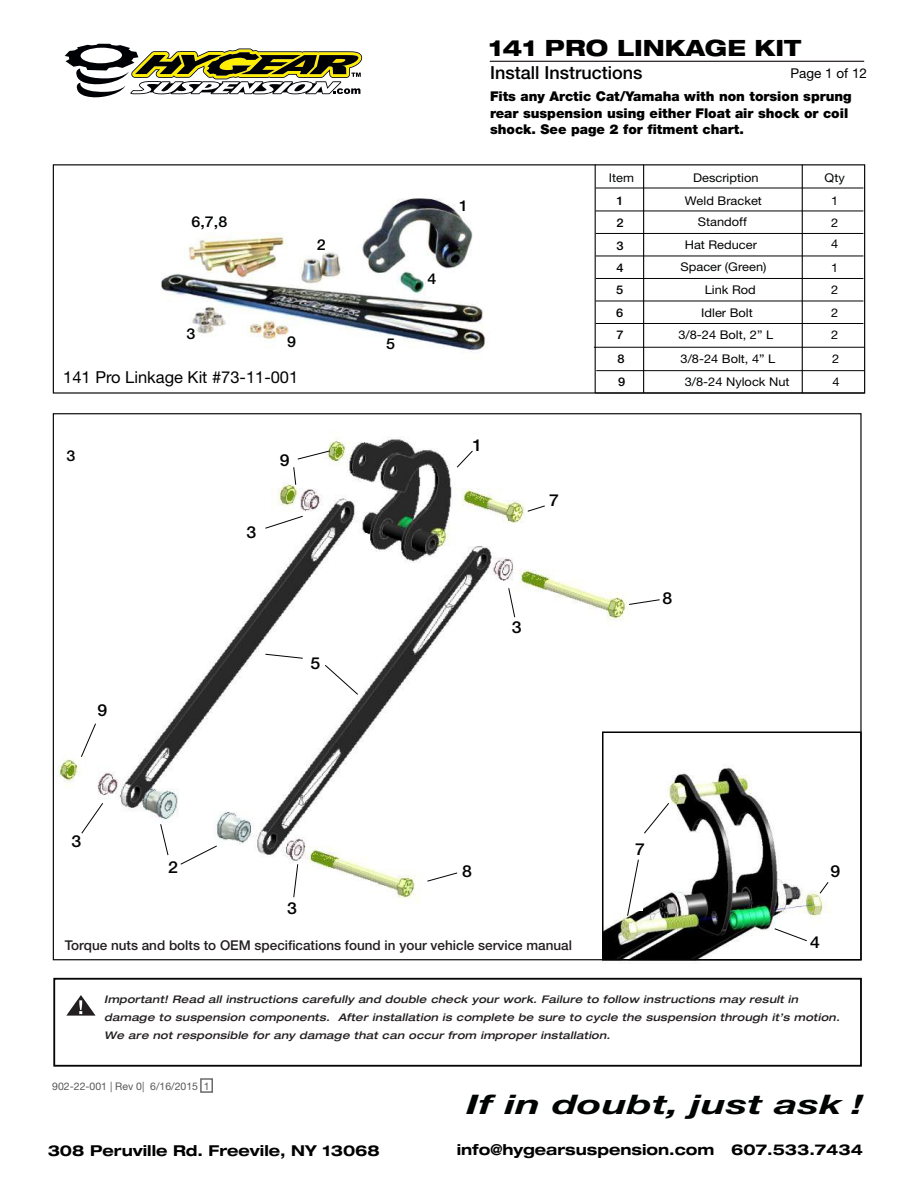
<style>
.page{position:relative;width:918px;height:1188px;background:#fff}
.page>*{position:absolute;margin:0;border:0;box-sizing:border-box;transform-origin:0 0}
.t1{font:italic 700 27px "Helvetica Neue LT Std";color:#020303;scale:1.53 1}
.t2{font:800 expanded 22.5px "Helvetica Neue LT Std";color:#000}
.t3{font:500 18px "Helvetica Neue LT Std";color:#000}
.t4{font:16.5px "Helvetica Neue LT Std";color:#000}
.t5{font:500 16.5px "Helvetica Neue LT Std";color:#020303;scale:1.07 1}
.t6{font:700 expanded 15px "Helvetica Neue LT Std";color:#000}
.t7{font:500 15px "Helvetica Neue LT Std";color:#020303;scale:1.07 1}
.t8{font:900 13.5px/16.2px "Helvetica Neue LT Std";color:#000}
.t9{font:500 13.5px "Helvetica Neue LT Std";color:#231f20}
.t10{font:13.5px "Helvetica Neue LT Std";color:#000}
.t11{font:12px/22.4px "Helvetica Neue LT Std";color:#020303;scale:1.07 1}
.t12{font:500 12px/22.5px "Helvetica Neue LT Std";color:#020303;text-align:justify;scale:1.07 1}
.t13{font:italic 500 expanded 10.5px/17.7px "Helvetica Neue LT Std";letter-spacing:.025em;color:#231f20}
.t14{font:10.5px "Helvetica Neue LT Std";color:#595859}
</style>
<div class="page">
<img style="left:161px;top:198px;width:325px;height:154px">
<img style="left:602px;top:766px;width:238px;height:196px">
<img style="left:52px;top:420px;width:590px;height:491px">
<hr style="left:643px;top:165px;width:1px;height:228px;background:#020303">
<hr style="left:802px;top:165px;width:1px;height:228px;background:#020303">
<hr style="left:595px;top:165px;width:1px;height:228px;background:#020303">
<hr style="left:596px;top:211px;width:267px;height:1px;background:#020303">
<hr style="left:596px;top:188px;width:267px;height:1px;background:#020303">
<hr style="left:596px;top:233px;width:267px;height:1px;background:#020303">
<hr style="left:596px;top:256px;width:267px;height:1px;background:#020303">
<hr style="left:596px;top:278px;width:267px;height:1px;background:#020303">
<hr style="left:596px;top:301px;width:267px;height:1px;background:#020303">
<hr style="left:596px;top:323px;width:267px;height:1px;background:#020303">
<div style="left:53px;top:164px;width:812px;height:230px;border:1px solid #020303"></div>
<div style="left:200px;top:1078px;width:13px;height:15px;border:2px solid #6b6b6b"></div>
<div style="left:53px;top:978px;width:809px;height:89px;border:2px solid #020303"></div>
<div style="left:602px;top:731px;width:260px;height:229px;border:2px solid #000"></div>
<hr style="left:594px;top:347px;width:271px;height:1px;background:#020303">
<hr style="left:596px;top:370px;width:268px;height:1px;background:#020303">
<hr style="left:595px;top:393px;width:270px;height:1px;background:#020303">
<svg style="left:508px;top:587px;width:8px;height:31px"></svg>
<svg style="left:628px;top:599px;width:32px;height:6px"></svg>
<svg style="left:527px;top:505px;width:19px;height:7px"></svg>
<svg style="left:456px;top:450px;width:18px;height:18px"></svg>
<svg style="left:264px;top:515px;width:40px;height:14px"></svg>
<svg style="left:265px;top:653px;width:39px;height:6px"></svg>
<svg style="left:324px;top:664px;width:35px;height:32px"></svg>
<svg style="left:180px;top:845px;width:38px;height:20px"></svg>
<svg style="left:160px;top:823px;width:9px;height:33px"></svg>
<svg style="left:293px;top:863px;width:6px;height:35px"></svg>
<svg style="left:426px;top:872px;width:32px;height:10px"></svg>
<svg style="left:81px;top:802px;width:23px;height:32px"></svg>
<svg style="left:80px;top:723px;width:17px;height:35px"></svg>
<svg style="left:293px;top:466px;width:4px;height:20px"></svg>
<svg style="left:297px;top:450px;width:34px;height:10px"></svg>
<svg style="left:643px;top:802px;width:27px;height:32px"></svg>
<svg style="left:627px;top:859px;width:12px;height:58px"></svg>
<svg style="left:774px;top:928px;width:34px;height:14px"></svg>
<svg style="left:819px;top:881px;width:10px;height:13px"></svg>
<svg style="left:66px;top:995px;width:30px;height:21px"></svg>
<hr style="left:490px;top:61px;width:374px;height:1px;background:#221e1f">
<svg style="left:65px;top:44px;width:298px;height:54px"></svg>
<h3 class="t7" style="left:192px;top:213px;width:35px">6,7,8</h3>
<h3 class="t7" style="left:186px;top:325px;width:10px">3</h3>
<h3 class="t7" style="left:265px;top:287px;width:10px">2</h3>
<h3 class="t7" style="left:287px;top:333px;width:10px">9</h3>
<h3 class="t4" style="left:63px;top:367px;width:237px">141 Pro Linkage Kit #73-11-001</h3>
<h3 class="t7" style="left:317px;top:235px;width:10px">2</h3>
<h3 class="t7" style="left:66px;top:447px;width:10px">3</h3>
<h3 class="t5" style="left:246px;top:522px;width:11px">3</h3>
<h3 class="t5" style="left:280px;top:450px;width:11px">9</h3>
<h3 class="t5" style="left:98px;top:701px;width:11px">9</h3>
<h3 class="t5" style="left:310px;top:653px;width:11px">5</h3>
<h3 class="t5" style="left:72px;top:832px;width:11px">3</h3>
<h3 class="t5" style="left:168px;top:857px;width:11px">2</h3>
<h3 class="t5" style="left:287px;top:899px;width:11px">3</h3>
<h3 class="t7" style="left:386px;top:334px;width:10px">5</h3>
<h3 class="t7" style="left:427px;top:269px;width:10px">4</h3>
<h3 class="t7" style="left:459px;top:197px;width:10px">1</h3>
<h2 class="t2" style="left:489px;top:34px;width:314px">141 PRO LINKAGE KIT</h2>
<p class="t10" style="left:790px;top:65px;width:78px">Page 1 of 12</p>
<p class="t8" style="left:490px;top:88px;width:363px">Fits any Arctic Cat/Yamaha with non torsion sprung rear suspension using either Float air shock or coil shock. See page 2 for fitment chart.</p>
<h3 class="t3" style="left:490px;top:62px;width:154px">Install Instructions</h3>
<p class="t11" style="left:609px;top:167px;width:25px">Item</p>
<p class="t11" style="left:693px;top:167px;width:63px">Description</p>
<p class="t11" style="left:825px;top:167px;width:20px">Qty</p>
<p class="t12" style="left:617px;top:212px;width:8px">2<br>3<br>4</p>
<p class="t11" style="left:831px;top:189px;width:8px">1<br>2</p>
<p class="t11" style="left:685px;top:189px;width:74px">Weld Bracket</p>
<p class="t11" style="left:685px;top:233px;width:69px">Hat Reducer</p>
<p class="t12" style="left:617px;top:189px;width:8px">1</p>
<p class="t11" style="left:698px;top:210px;width:47px">Standoff</p>
<p class="t11" style="left:831px;top:232px;width:8px">4</p>
<p class="t11" style="left:681px;top:256px;width:82px">Spacer (Green)</p>
<p class="t11" style="left:831px;top:257px;width:8px;text-align:justify">1<br>2<br>2</p>
<p class="t12" style="left:616px;top:278px;width:8px">5<br>6</p>
<p class="t11" style="left:705px;top:279px;width:49px">Link Rod</p>
<p class="t11" style="left:701px;top:301px;width:50px">Idler Bolt</p>
<p class="t12" style="left:617px;top:324px;width:8px">7</p>
<p class="t11" style="left:678px;top:324px;width:90px">3/8-24 Bolt, 2” L</p>
<p class="t11" style="left:831px;top:324px;width:8px">2</p>
<p class="t12" style="left:617px;top:347px;width:8px">8</p>
<p class="t11" style="left:681px;top:347px;width:90px">3/8-24 Bolt, 4” L</p>
<p class="t11" style="left:832px;top:347px;width:8px">2</p>
<p class="t12" style="left:618px;top:370px;width:8px">9</p>
<p class="t11" style="left:685px;top:370px;width:99px">3/8-24 Nylock Nut</p>
<p class="t11" style="left:833px;top:370px;width:8px">4</p>
<h3 class="t5" style="left:472px;top:435px;width:11px">1</h3>
<h3 class="t5" style="left:549px;top:490px;width:11px">7</h3>
<h3 class="t5" style="left:512px;top:617px;width:11px">3</h3>
<h3 class="t5" style="left:663px;top:589px;width:11px">8</h3>
<h3 class="t5" style="left:462px;top:861px;width:11px">8</h3>
<h3 class="t5" style="left:635px;top:839px;width:11px">7</h3>
<h3 class="t5" style="left:831px;top:861px;width:11px">9</h3>
<p class="t9" style="left:65px;top:938px;width:509px">Torque nuts and bolts to OEM specifications found in your vehicle service manual</p>
<h3 class="t5" style="left:810px;top:933px;width:11px">4</h3>
<p class="t13" style="left:104px;top:991px;width:737px">Important! Read all instructions carefully and double check your work. Failure to follow instructions may result in damage to suspension components. After installation is complete be sure to cycle the suspension through it’s motion.<br>We are not responsible for any damage that can occur from improper installation.</p>
<p class="t14" style="left:52px;top:1080px;width:159px">902-22-001 | Rev 0| 6/16/2015 1</p>
<h1 class="t1" style="left:466px;top:1088px;width:261px">If in doubt, just ask !</h1>
<h3 class="t6" style="left:48px;top:1141px;width:333px">308 Peruville Rd. Freevile, NY 13068</h3>
<h3 class="t6" style="left:457px;top:1140px;width:408px">info@hygearsuspension.com 607.533.7434</h3>
</div>
